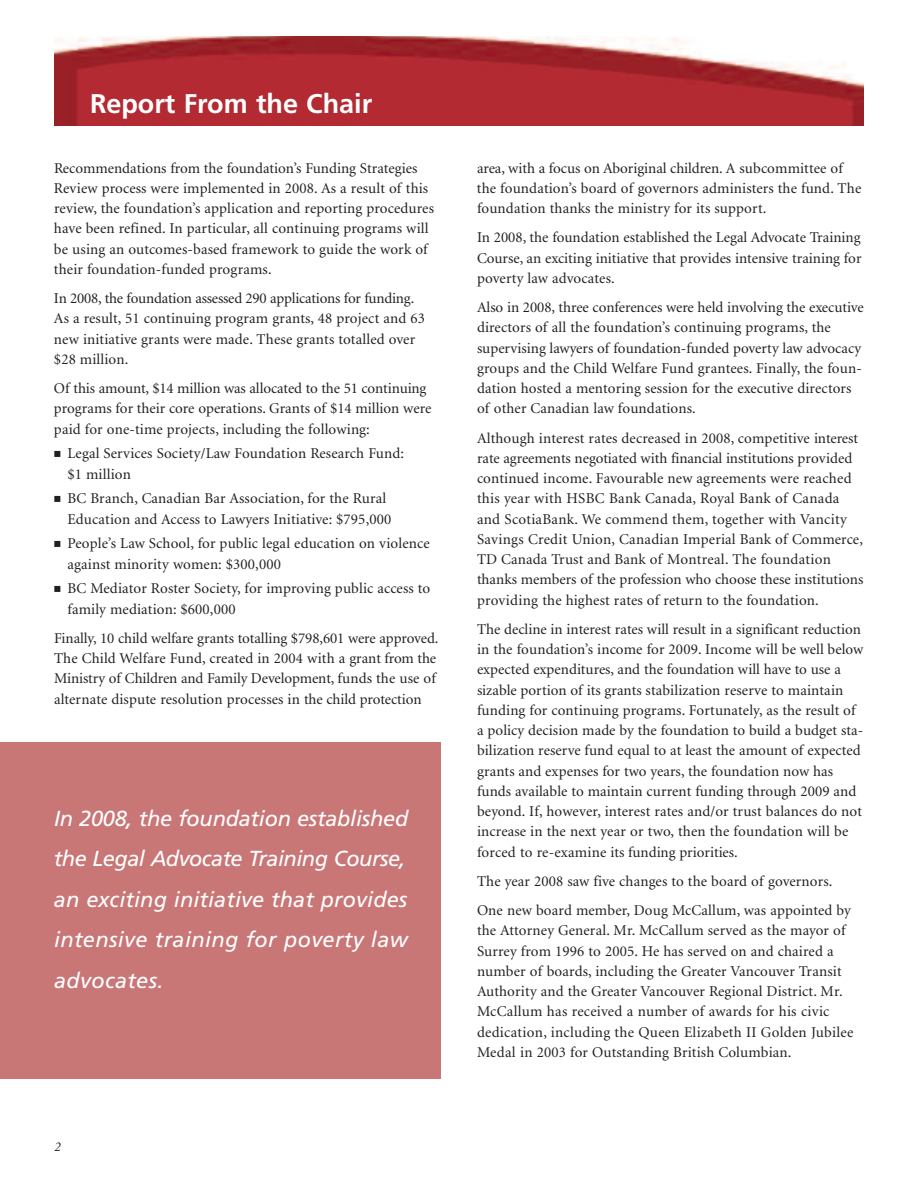
<style>
.page{position:relative;width:918px;height:1188px;background:#fff}
.page>*{position:absolute;margin:0;border:0;box-sizing:border-box;transform-origin:0 0}
.t1{font:700 27px "Frutiger";color:#fff}
.t2{font:italic 21.75px/40.5px "Frutiger";letter-spacing:.005em;color:#fff}
.t3{font:15px/20.2px "Minion";letter-spacing:.01em;color:#231f20}
.t4{font:italic 13.5px "Minion";color:#231f20}
</style>
<div class="page">
<img style="left:54px;top:36px;width:810px;height:90px">
<div style="left:0;top:742px;width:441px;height:337px;background:#c97677"></div>
<h1 class="t1" style="left:90px;top:92px;width:284px">Report From the Chair</h1>
<p class="t3" style="left:54px;top:159px;width:382px">Recommendations from the foundation’s Funding Strategies Review process were implemented in 2008. As a result of this review, the foundation’s application and reporting procedures have been refined. In particular, all continuing programs will be using an outcomes-based framework to guide the work of their foundation-funded programs.</p>
<p class="t3" style="left:54px;top:289px;width:373px">In 2008, the foundation assessed 290 applications for funding.<br>As a result, 51 continuing program grants, 48 project and 63 new initiative grants were made. These grants totalled over $28 million.</p>
<p class="t3" style="left:54px;top:379px;width:379px">Of this amount, $14 million was allocated to the 51 continuing programs for their core operations. Grants of $14 million were paid for one-time projects, including the following:</p>
<p class="t3" style="left:67px;top:445px;width:338px">Legal Services Society/Law Foundation Research Fund: $1 million</p>
<p class="t3" style="left:68px;top:490px;width:325px">BC Branch, Canadian Bar Association, for the Rural<br>Education and Access to Lawyers Initiative: $795,000</p>
<p class="t3" style="left:67px;top:535px;width:364px">People’s Law School, for public legal education on violence against minority women: $300,000</p>
<p class="t3" style="left:68px;top:580px;width:364px">BC Mediator Roster Society, for improving public access to family mediation: $600,000</p>
<p class="t3" style="left:54px;top:629px;width:386px">Finally, 10 child welfare grants totalling $798,601 were approved.<br>The Child Welfare Fund, created in 2004 with a grant from the Ministry of Children and Family Development, funds the use of alternate dispute resolution processes in the child protection</p>
<h2 class="t2" style="left:54px;top:799px;width:356px">In 2008, the foundation established the Legal Advocate Training Course, an exciting initiative that provides intensive training for poverty law advocates.</h2>
<p class="t4" style="left:54px;top:1142px;width:8px">2</p>
<p class="t3" style="left:477px;top:159px;width:386px">area, with a focus on Aboriginal children. A subcommittee of the foundation’s board of governors administers the fund. The foundation thanks the ministry for its support.</p>
<p class="t3" style="left:477px;top:229px;width:386px;text-align:justify">In 2008, the foundation established the Legal Advocate Training Course, an exciting initiative that provides intensive training for poverty law advocates.</p>
<p class="t3" style="left:477px;top:298px;width:388px">Also in 2008, three conferences were held involving the executive directors of all the foundation’s continuing programs, the supervising lawyers of foundation-funded poverty law advocacy groups and the Child Welfare Fund grantees. Finally, the foun&shy;dation hosted a mentoring session for the executive directors of other Canadian law foundations.</p>
<p class="t3" style="left:477px;top:429px;width:388px">Although interest rates decreased in 2008, competitive interest rate agreements negotiated with financial institutions provided continued income. Favourable new agreements were reached this year with HSBC Bank Canada, Royal Bank of Canada and ScotiaBank. We commend them, together with Vancity Savings Credit Union, Canadian Imperial Bank of Commerce, TD Canada Trust and Bank of Montreal. The foundation thanks members of the profession who choose these institutions providing the highest rates of return to the foundation.</p>
<p class="t3" style="left:477px;top:620px;width:388px">The decline in interest rates will result in a significant reduction in the foundation’s income for 2009. Income will be well below expected expenditures, and the foundation will have to use a sizable portion of its grants stabilization reserve to maintain funding for continuing programs. Fortunately, as the result of a policy decision made by the foundation to build a budget sta&shy;bilization reserve fund equal to at least the amount of expected grants and expenses for two years, the foundation now has funds available to maintain current funding through 2009 and beyond. If, however, interest rates and/or trust balances do not increase in the next year or two, then the foundation will be forced to re-examine its funding priorities.</p>
<p class="t3" style="left:477px;top:868px;width:376px;line-height:29.2px">The year 2008 saw five changes to the board of governors.<br>One new board member, Doug McCallum, was appointed by</p>
<p class="t3" style="left:477px;top:922px;width:378px">the Attorney General. Mr. McCallum served as the mayor of Surrey from 1996 to 2005. He has served on and chaired a number of boards, including the Greater Vancouver Transit Authority and the Greater Vancouver Regional District. Mr.<br>McCallum has received a number of awards for his civic dedication, including the Queen Elizabeth II Golden Jubilee Medal in 2003 for Outstanding British Columbian.</p>
</div>
